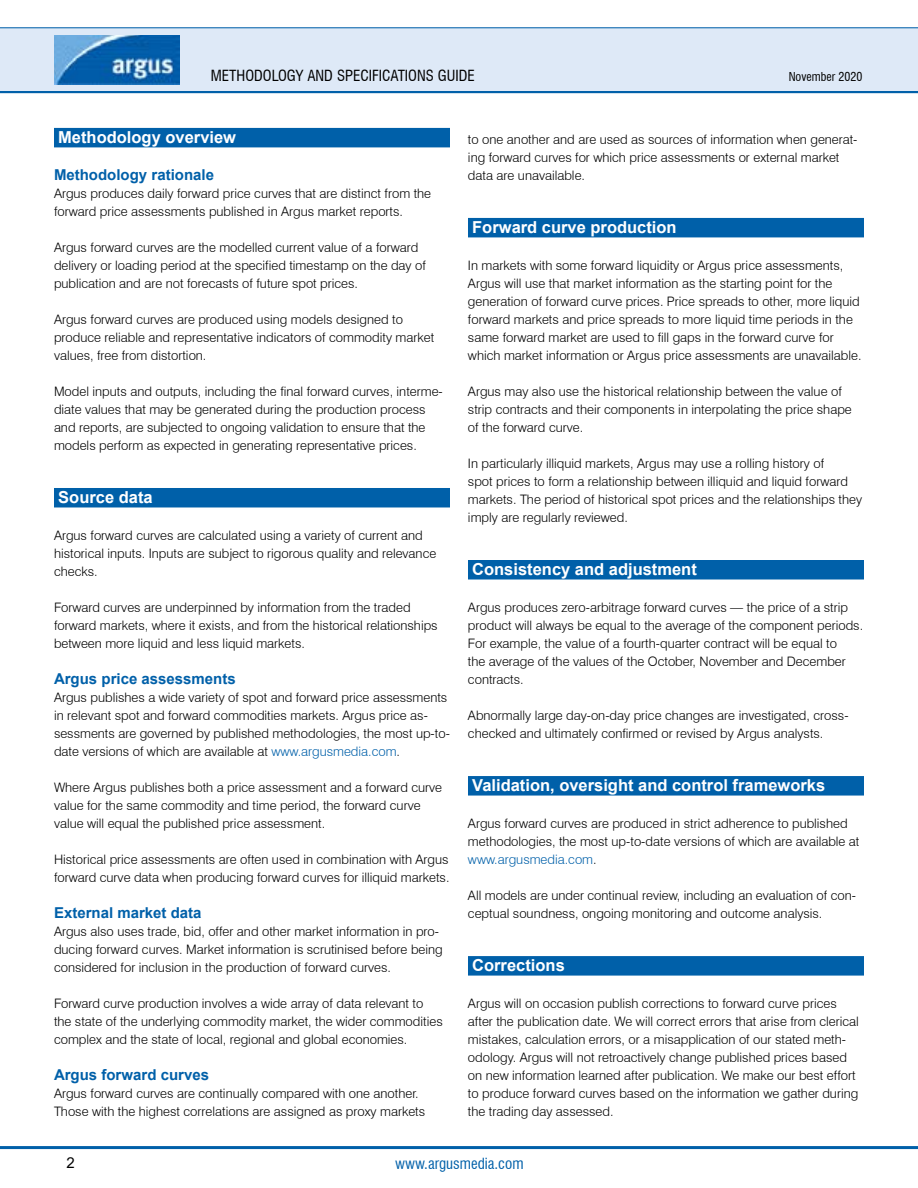
<style>
.page{position:relative;width:918px;height:1188px;background:#fff}
.page>*{position:absolute;margin:0;border:0;box-sizing:border-box;transform-origin:0 0}
.t1{font:700 16.5px "Arial";color:#fff}
.t2{font:700 15px "Arial";color:#0060a9}
.t3{font:condensed 15px "Swiss 721 BT";color:#000}
.t4{font:condensed 15px "Swiss 721 BT";color:#0060a9}
.t5{font:15px "Arial";color:#000}
.t6{font:300 13.05px/18px "Swiss 721 BT";color:#000}
.t7{font:condensed 12px "Swiss 721 BT";color:#000}
.s1{color:#0060a9}
</style>
<div class="page">
<hr style="left:0;top:90px;width:918px;height:3px;background:#0060a9">
<div style="left:0;top:28px;width:918px;height:63px;background:#dee9f7"></div>
<hr style="left:0;top:27px;width:918px;height:1px;background:#0060a9">
<hr style="left:0;top:1146px;width:918px;height:3px;background:#0060a9">
<img style="left:54px;top:35px;width:126px;height:50px">
<div style="left:54px;top:128px;width:396px;height:19px;background:#0060a9"></div>
<div style="left:54px;top:488px;width:396px;height:19px;background:#0060a9"></div>
<div style="left:468px;top:218px;width:396px;height:19px;background:#0060a9"></div>
<div style="left:468px;top:560px;width:396px;height:20px;background:#0060a9"></div>
<div style="left:468px;top:776px;width:396px;height:20px;background:#0060a9"></div>
<div style="left:468px;top:956px;width:396px;height:20px;background:#0060a9"></div>
<p class="t3" style="left:211px;top:67px;width:157px">Methodology and specificati</p>
<p class="t3" style="left:408px;top:67px;width:68px">ons guide</p>
<p class="t7" style="left:789px;top:69px;width:75px">November 2020</p>
<p class="t1" style="left:58px;top:126px;width:179px">Methodology overview</p>
<p class="t2" style="left:54px;top:164px;width:162px">Methodology rationale</p>
<p class="t6" style="left:54px;top:184px;width:379px">Argus produces daily forward price curves that are distinct from the forward price assessments published in Argus market reports.</p>
<p class="t6" style="left:54px;top:238px;width:373px">Argus forward curves are the modelled current value of a forward delivery or loading period at the specified timestamp on the day of publication and are not forecasts of future spot prices.</p>
<p class="t6" style="left:54px;top:310px;width:382px">Argus forward curves are produced using models designed to produce reliable and representative indicators of commodity market values, free from distortion.</p>
<p class="t6" style="left:54px;top:382px;width:390px">Model inputs and outputs, including the final forward curves, interme&shy;diate values that may be generated during the production process and reports, are subjected to ongoing validation to ensure that the models perform as expected in generating representative prices.</p>
<p class="t1" style="left:58px;top:486px;width:96px">Source data</p>
<p class="t6" style="left:54px;top:526px;width:384px">Argus forward curves are calculated using a variety of current and historical inputs. Inputs are subject to rigorous quality and relevance checks.</p>
<p class="t6" style="left:54px;top:598px;width:385px">Forward curves are underpinned by information from the traded forward markets, where it exists, and from the historical relationships between more liquid and less liquid markets.</p>
<p class="t2" style="left:54px;top:668px;width:183px">Argus price assessments</p>
<p class="t6" style="left:54px;top:688px;width:398px">Argus publishes a wide variety of spot and forward price assessments in relevant spot and forward commodities markets. Argus price as&shy;sessments are governed by published methodologies, the most up-to&shy;date versions of which are available at <span class="s1">www.argusmedia.com</span>.</p>
<p class="t6" style="left:54px;top:778px;width:390px">Where Argus publishes both a price assessment and a forward curve value for the same commodity and time period, the forward curve value will equal the published price assessment.</p>
<p class="t6" style="left:54px;top:850px;width:397px">Historical price assessments are often used in combination with Argus forward curve data when producing forward curves for illiquid markets.</p>
<p class="t2" style="left:54px;top:902px;width:149px">External market data</p>
<p class="t6" style="left:54px;top:922px;width:390px">Argus also uses trade, bid, offer and other market information in pro&shy;ducing forward curves. Market information is scrutinised before being considered for inclusion in the production of forward curves.</p>
<p class="t6" style="left:54px;top:994px;width:390px">Forward curve production involves a wide array of data relevant to the state of the underlying commodity market, the wider commodities complex and the state of local, regional and global economies.</p>
<p class="t2" style="left:54px;top:1064px;width:157px">Argus forward curves</p>
<p class="t6" style="left:54px;top:1084px;width:373px">Argus forward curves are continually compared with one another.<br>Those with the highest correlations are assigned as proxy markets</p>
<p class="t6" style="left:468px;top:130px;width:391px">to one another and are used as sources of information when generat&shy;ing forward curves for which price assessments or external market data are unavailable.</p>
<p class="t1" style="left:472px;top:216px;width:206px">Forward curve production</p>
<p class="t6" style="left:468px;top:256px;width:395px">In markets with some forward liquidity or Argus price assessments, Argus will use that market information as the starting point for the generation of forward curve prices. Price spreads to other, more liquid forward markets and price spreads to more liquid time periods in the same forward market are used to fill gaps in the forward curve for which market information or Argus price assessments are unavailable.</p>
<p class="t6" style="left:468px;top:382px;width:385px">Argus may also use the historical relationship between the value of strip contracts and their components in interpolating the price shape of the forward curve.</p>
<p class="t6" style="left:468px;top:454px;width:396px">In particularly illiquid markets, Argus may use a rolling history of<br>spot prices to form a relationship between illiquid and liquid forward markets. The period of historical spot prices and the relationships they imply are regularly reviewed.</p>
<p class="t1" style="left:472px;top:558px;width:226px">Consistency and adjustment</p>
<p class="t6" style="left:468px;top:598px;width:397px">Argus produces zero-arbitrage forward curves — the price of a strip product will always be equal to the average of the component periods.<br>For example, the value of a fourth-quarter contract will be equal to<br>the average of the values of the October, November and December contracts.</p>
<p class="t6" style="left:468px;top:706px;width:382px">Abnormally large day-on-day price changes are investigated, cross&shy;checked and ultimately confirmed or revised by Argus analysts.</p>
<p class="t1" style="left:472px;top:774px;width:355px">Validation, oversight and control frameworks</p>
<p class="t6" style="left:468px;top:814px;width:393px">Argus forward curves are produced in strict adherence to published methodologies, the most up-to-date versions of which are available at <span class="s1">www.argusmedia.com</span>.</p>
<p class="t6" style="left:468px;top:886px;width:390px">All models are under continual review, including an evaluation of con&shy;ceptual soundness, ongoing monitoring and outcome analysis.</p>
<p class="t1" style="left:472px;top:954px;width:94px">Corrections</p>
<p class="t6" style="left:468px;top:994px;width:392px">Argus will on occasion publish corrections to forward curve prices after the publication date. We will correct errors that arise from clerical mistakes, calculation errors, or a misapplication of our stated meth&shy;odology. Argus will not retroactively change published prices based on new information learned after publication. We make our best effort to produce forward curves based on the information we gather during the trading day assessed.</p>
<p class="t5" style="left:67px;top:1152px;width:10px">2</p>
<p class="t4" style="left:395px;top:1154px;width:130px">www.argusmedia.com</p>
</div>
